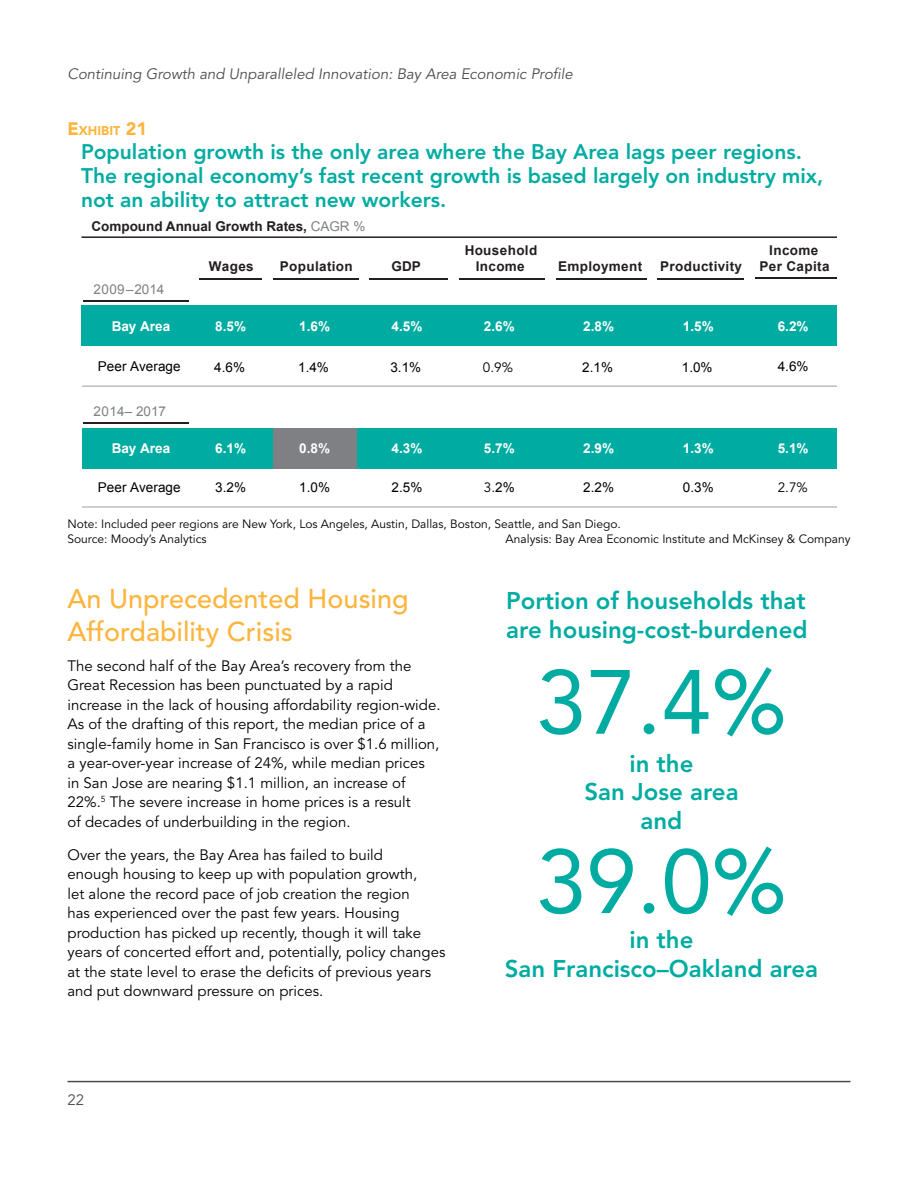
<style>
.page{position:relative;width:918px;height:1188px;background:#fff}
.page>*{position:absolute;margin:0;border:0;box-sizing:border-box;transform-origin:0 0}
.t1{font:90px "Avenir LT Std";color:#00aca1}
.t2{font:500 27px/33px "Avenir LT Std";color:#fcb53d}
.t3{font:800 24px/28.8px "Avenir LT Std";color:#00aca1;text-align:center}
.t4{font:800 21px/24px "Avenir LT Std";color:#00aca1}
.t5{font:15px/19.5px "Avenir LT Std";color:#000}
.t6{font:italic 15px "Avenir LT Std";color:#4d4d4f}
.t7{font:15px "Avenir LT Std";color:#4d4d4f}
.t8{font:700 13.5px/16.4px "Arial";letter-spacing:.025em;color:#231f20;text-align:center}
.t9{font:700 13.5px "Arial";color:#fff}
.t10{font:13.5px "Arial";color:#000}
.t11{font:700 13.5px "Arial";color:#231f20}
.t12{font:13.5px "Arial";letter-spacing:.015em;color:#7e8083}
.t13{font:13.5px "Avenir LT Std";color:#000}
.t14{font:900 12.6px "Avenir LT Std";color:#fcb53d}
.t15{font:12px/15px "Avenir LT Std";color:#000}
.s1{font-size:18px}
.s2{font-weight:400;color:#7e8083}
.s3{font-family:"Arial"}
</style>
<div class="page">
<hr style="left:68px;top:1081px;width:782px;height:1px;background:#4d4d4f">
<div style="left:82px;top:305px;width:755px;height:41px;background:#00aca1"></div>
<div style="left:83px;top:428px;width:754px;height:40px;background:#00aca1"></div>
<div style="left:274px;top:428px;width:83px;height:40px;background:#7e8083"></div>
<hr style="left:199px;top:278px;width:63px;height:1px;background:#231f20">
<hr style="left:273px;top:278px;width:85px;height:1px;background:#231f20">
<hr style="left:370px;top:278px;width:78px;height:1px;background:#231f20">
<hr style="left:459px;top:278px;width:86px;height:1px;background:#231f20">
<hr style="left:556px;top:278px;width:90px;height:1px;background:#231f20">
<hr style="left:657px;top:278px;width:87px;height:1px;background:#231f20">
<hr style="left:83px;top:300px;width:106px;height:1px;background:#231f20">
<hr style="left:83px;top:423px;width:106px;height:1px;background:#231f20">
<hr style="left:81px;top:236px;width:756px;height:2px;background:#231f20">
<hr style="left:755px;top:277px;width:82px;height:2px;background:#231f20">
<hr style="left:82px;top:385px;width:755px;height:2px;background:#bcbec0">
<hr style="left:82px;top:506px;width:755px;height:2px;background:#bcbec0">
<p class="t6" style="left:68px;top:65px;width:507px">Continuing Growth and Unparalleled Innovation: Bay Area Economic Profile</p>
<p class="t14" style="left:68px;top:123px;width:81px"><span class="s1">E</span>xhibit <span class="s1">21</span></p>
<h3 class="t4" style="left:81px;top:140px;width:744px">Population growth is the only area where the Bay Area lags peer regions.<br>The regional economy’s fast recent growth is based largely on industry mix, not an ability to attract new workers.</h3>
<p class="t11" style="left:91px;top:217px;width:275px">Compound Annual Growth Rates, <span class="s2">CAGR %</span></p>
<p class="t8" style="left:209px;top:259px;width:47px">Wages</p>
<p class="t8" style="left:280px;top:259px;width:74px">Population</p>
<p class="t8" style="left:392px;top:259px;width:31px">GDP</p>
<p class="t8" style="left:465px;top:243px;width:74px">Household<br>Income</p>
<p class="t8" style="left:558px;top:259px;width:86px">Employment</p>
<p class="t8" style="left:660px;top:259px;width:83px">Productivity</p>
<p class="t8" style="left:759px;top:243px;width:72px">Income<br>Per Capita</p>
<p class="t12" style="left:94px;top:280px;width:72px">2009–2014</p>
<p class="t9" style="left:112px;top:318px;width:60px">Bay Area</p>
<p class="t9" style="left:215px;top:318px;width:32px">8.5%</p>
<p class="t9" style="left:299px;top:318px;width:32px">1.6%</p>
<p class="t9" style="left:391px;top:318px;width:32px">4.5%</p>
<p class="t9" style="left:484px;top:318px;width:32px">2.6%</p>
<p class="t9" style="left:583px;top:318px;width:32px">2.8%</p>
<p class="t9" style="left:683px;top:318px;width:32px">1.5%</p>
<p class="t9" style="left:778px;top:318px;width:32px">6.2%</p>
<p class="t10" style="left:98px;top:358px;width:84px">Peer Average</p>
<p class="t10" style="left:778px;top:358px;width:32px">4.6%</p>
<p class="t12" style="left:94px;top:403px;width:74px">2014– 2017</p>
<p class="t9" style="left:112px;top:440px;width:60px">Bay Area</p>
<p class="t9" style="left:215px;top:440px;width:32px">6.1%</p>
<p class="t9" style="left:299px;top:440px;width:32px">0.8%</p>
<p class="t9" style="left:391px;top:440px;width:32px">4.3%</p>
<p class="t9" style="left:484px;top:440px;width:32px">5.7%</p>
<p class="t9" style="left:583px;top:440px;width:32px">2.9%</p>
<p class="t9" style="left:683px;top:440px;width:32px">1.3%</p>
<p class="t9" style="left:778px;top:440px;width:32px">5.1%</p>
<p class="t10" style="left:98px;top:479px;width:84px">Peer Average</p>
<p class="t10" style="left:215px;top:479px;width:32px">3.2%</p>
<p class="t10" style="left:299px;top:479px;width:32px">1.0%</p>
<p class="t10" style="left:391px;top:479px;width:32px">2.5%</p>
<p class="t13" style="left:484px;top:480px;width:32px">3.<span class="s3">2%</span></p>
<p class="t10" style="left:583px;top:479px;width:32px">2.2%</p>
<p class="t10" style="left:683px;top:479px;width:32px">0.3%</p>
<p class="t13" style="left:778px;top:480px;width:32px">2.7%</p>
<p class="t10" style="left:214px;top:358px;width:32px">4.6%</p>
<p class="t10" style="left:298px;top:358px;width:32px">1.4%</p>
<p class="t10" style="left:390px;top:358px;width:32px">3.1%</p>
<p class="t13" style="left:483px;top:359px;width:32px">0.9%</p>
<p class="t10" style="left:582px;top:358px;width:32px">2.1%</p>
<p class="t10" style="left:682px;top:358px;width:32px">1.0%</p>
<p class="t15" style="left:68px;top:516px;width:555px">Note: Included peer regions are New York, Los Angeles, Austin, Dallas, Boston, Seattle, and San Diego.<br>Source: Moody’s Analytics</p>
<p class="t15" style="left:506px;top:531px;width:346px">Analysis: Bay Area Economic Institute and McKinsey &amp; Company</p>
<h2 class="t2" style="left:68px;top:583px;width:343px">An Unprecedented Housing<br>Affordability Crisis</h2>
<p class="t5" style="left:68px;top:656px;width:375px">The second half of the Bay Area’s recovery from the Great Recession has been punctuated by a rapid increase in the lack of housing affordability region-wide.<br>As of the drafting of this report, the median price of a single-family home in San Francisco is over $1.6 million, a year-over-year increase of 24%, while median prices<br>in San Jose are nearing $1.1 million, an increase of 22%.<sup>5</sup> The severe increase in home prices is a result<br>of decades of underbuilding in the region.</p>
<p class="t5" style="left:68px;top:845px;width:380px">Over the years, the Bay Area has failed to build<br>enough housing to keep up with population growth,<br>let alone the record pace of job creation the region<br>has experienced over the past few years. Housing production has picked up recently, though it will take years of concerted effort and, potentially, policy changes at the state level to erase the deficits of previous years and put downward pressure on prices.</p>
<p class="t7" style="left:68px;top:1091px;width:18px">22</p>
<h3 class="t3" style="left:506px;top:586px;width:303px;text-align:left">Portion of households that are housing-cost-burdened</h3>
<h1 class="t1" style="left:536px;top:650px;width:252px">37.4%</h1>
<h3 class="t3" style="left:584px;top:749px;width:156px">in the<br>San Jose area and</h3>
<h1 class="t1" style="left:536px;top:830px;width:252px">39.0%</h1>
<h3 class="t3" style="left:505px;top:925px;width:315px">in the<br>San Francisco–Oakland area</h3>
</div>
